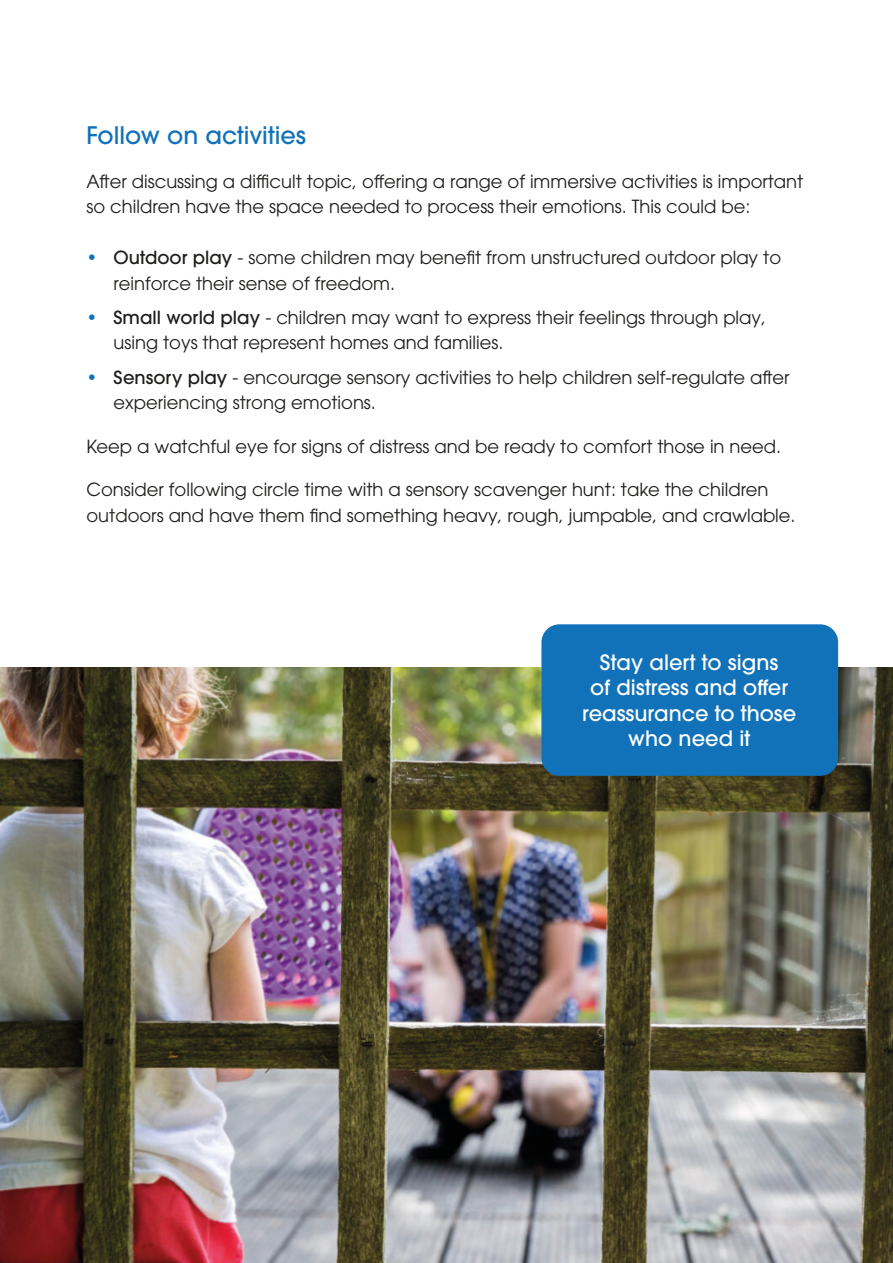
<style>
.page{position:relative;width:893px;height:1263px;background:#fff}
.page>*{position:absolute;margin:0;border:0;box-sizing:border-box;transform-origin:0 0}
.t1{font:500 24px "ITC Avant Garde Pro";color:#1172b9}
.body{font:500 21px/25.5px "ITC Avant Garde Pro";color:#fff;text-align:center}
.body-2{font:18px/25.5px "ITC Avant Garde Pro";color:#1d1d1b}
.s1{font-weight:500;color:#1172b9}
.s2{font-weight:500}
</style>
<div class="page">
<img style="left:0;top:668px;width:893px;height:595px">
<div style="left:541px;top:624px;width:297px;height:152px;background:#1172b9;border-radius:18px"></div>
<h2 class="t1" style="left:87px;top:120px;width:221px">Follow on activities</h2>
<h2 class="body-2" style="left:87px;top:168px;width:718px">After discussing a difficult topic, offering a range of immersive activities is important so children have the space needed to process their emotions. This could be:</h2>
<p class="body-2" style="left:114px;top:244px;width:669px;text-indent:-27px"><span class="s1">•</span> <span class="s2">Outdoor play</span> - some children may benefit from unstructured outdoor play to reinforce their sense of freedom.</p>
<p class="body-2" style="left:114px;top:304px;width:654px;text-indent:-27px"><span class="s1">•</span> <span class="s2">Small world play</span> - children may want to express their feelings through play, using toys that represent homes and families.</p>
<p class="body-2" style="left:114px;top:364px;width:678px;text-indent:-27px"><span class="s1">•</span> <span class="s2">Sensory play</span> - encourage sensory activities to help children self-regulate after experiencing strong emotions.</p>
<p class="body-2" style="left:87px;top:433px;width:696px">Keep a watchful eye for signs of distress and be ready to comfort those in need.</p>
<p class="body-2" style="left:87px;top:477px;width:710px">Consider following circle time with a sensory scavenger hunt: take the children outdoors and have them find something heavy, rough, jumpable, and crawlable.</p>
<p class="body" style="left:582px;top:649px;width:216px">Stay alert to signs<br>of distress and offer reassurance to those who need it</p>
</div>
